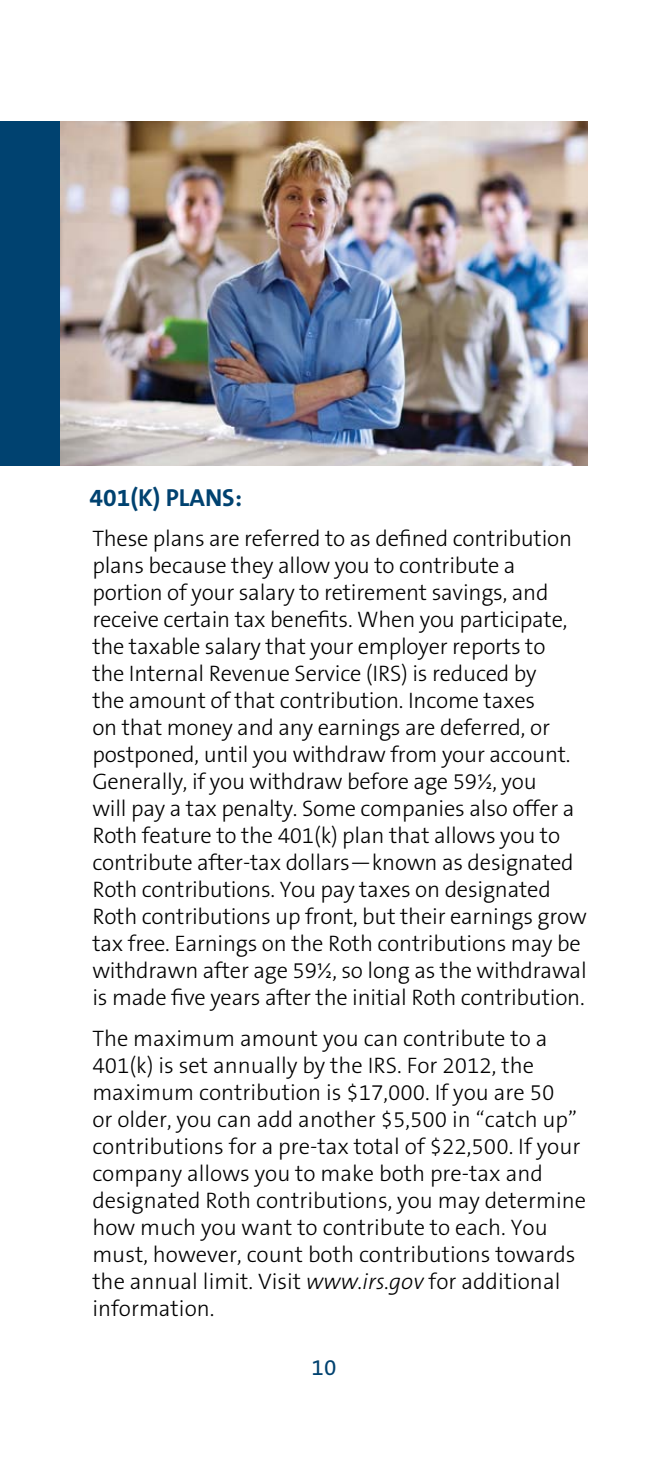
<style>
.page{position:relative;width:648px;height:1458px;background:#fff}
.page>*{position:absolute;margin:0;border:0;box-sizing:border-box;transform-origin:0 0}
.t1{font:700 24.75px "The Sans B7";color:#004270}
.t2{font:300 22.5px/27px "The Sans B3";letter-spacing:-.01em;color:#000}
.t3{font:22.5px "The Sans B5 Plain";color:#004270}
.s1{font-style:italic}
</style>
<div class="page">
<div style="left:0;top:122px;width:61px;height:344px;background:#004270"></div>
<img style="left:61px;top:122px;width:526px;height:344px">
<p class="t1" style="left:90px;top:484px;width:154px">401(K) PLANS:</p>
<p class="t2" style="left:92px;top:526px;width:496px">These plans are referred to as defined contribution plans because they allow you to contribute a portion of your salary to retirement savings, and receive certain tax benefits. When you participate, the taxable salary that your employer reports to<br>the Internal Revenue Service (IRS) is reduced by<br>the amount of that contribution. Income taxes<br>on that money and any earnings are deferred, or postponed, until you withdraw from your account.<br>Generally, if you withdraw before age 59½, you<br>will pay a tax penalty. Some companies also offer a Roth feature to the 401(k) plan that allows you to contribute after-tax dollars—known as designated Roth contributions. You pay taxes on designated Roth contributions up front, but their earnings grow tax free. Earnings on the Roth contributions may be withdrawn after age 59½, so long as the withdrawal is made five years after the initial Roth contribution.</p>
<p class="t2" style="left:92px;top:1025px;width:495px">The maximum amount you can contribute to a 401(k) is set annually by the IRS. For 2012, the maximum contribution is $17,000. If you are 50<br>or older, you can add another $5,500 in “catch up” contributions for a pre-tax total of $22,500. If your company allows you to make both pre-tax and designated Roth contributions, you may determine how much you want to contribute to each. You must, however, count both contributions towards the annual limit. Visit <span class="s1">www.irs.gov</span> for additional information.</p>
<p class="t3" style="left:312px;top:1355px;width:26px">10</p>
</div>
